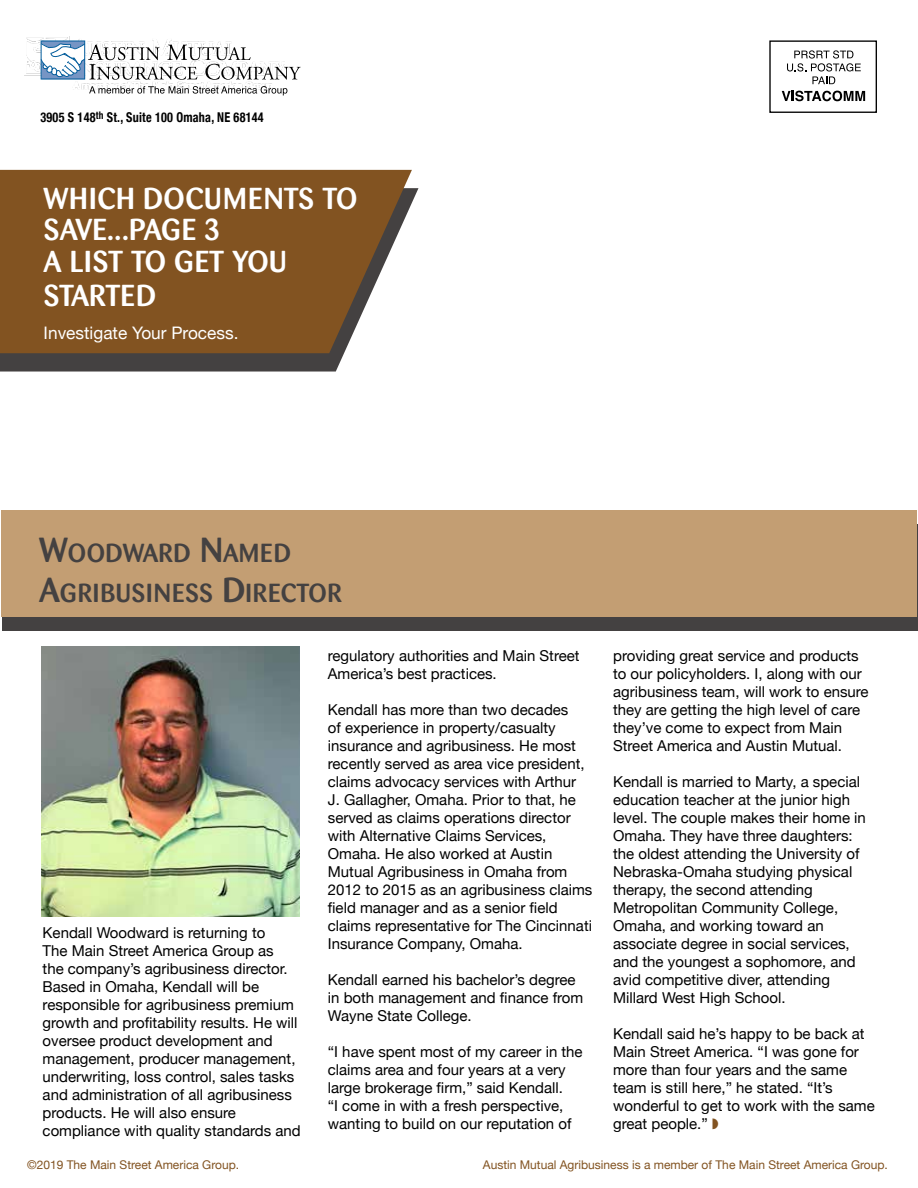
<style>
.page{position:relative;width:918px;height:1188px;background:#fff}
.page>*{position:absolute;margin:0;border:0;box-sizing:border-box;transform-origin:0 0}
.t1{font:500 30px/31.5px "Barmeno";letter-spacing:-.01em;color:#fff}
.t2{font:500 25.8px/40.5px "Barmeno";letter-spacing:.02em;color:#444141}
.t3{font:17.25px "Helvetica Neue";color:#fff}
.t4{font:15px/18px "Helvetica Neue";color:#000}
.t5{font:700 condensed 13.5px "Helvetica Neue";letter-spacing:.02em;color:#000;scale:.9 1}
.t6{font:12px "Helvetica Neue";color:#825321}
.s1{font-size:34.5px}
.s2{color:#825321}
</style>
<div class="page">
<div style="left:2px;top:524px;width:916px;height:107px;background:#444141"></div>
<div style="left:1px;top:511px;width:915px;height:106px;background:#c39e73"></div>
<svg style="left:0;top:188px;width:418px;height:184px;fill:#444141"></svg>
<img style="left:25px;top:36px;width:247px;height:54px">
<svg style="left:0;top:170px;width:412px;height:183px;background:#885e30"></svg>
<svg style="left:89px;top:86px;width:198px;height:9px"></svg>
<svg style="left:41px;top:40px;width:260px;height:40px"></svg>
<div style="left:769px;top:40px;width:108px;height:73px;border:1px solid #000"></div>
<svg style="left:787px;top:50px;width:74px;height:34px"></svg>
<svg style="left:782px;top:91px;width:83px;height:10px"></svg>
<img style="left:41px;top:647px;width:258px;height:269px">
<p class="t5" style="left:40px;top:109px;width:250px">3905 S 148<sup>th</sup> St., Suite 100 Omaha, NE 68144</p>
<h1 class="t1" style="left:44px;top:183px;width:43px">WHICH</h1>
<h1 class="t1" style="left:143px;top:183px;width:20px">DOCUMENTS</h1>
<h1 class="t1" style="left:322px;top:183px;width:18px">TO</h1>
<h1 class="t1" style="left:44px;top:214px;width:178px">SAVE...PAGE 3<br>A LIST TOGET</h1>
<h1 class="t1" style="left:232px;top:246px;width:19px">YOU</h1>
<h1 class="t1" style="left:44px;top:280px;width:63px">STARTED</h1>
<p class="t3" style="left:44px;top:323px;width:196px">Investigate Your Process.</p>
<h2 class="t2" style="left:39px;top:533px;width:304px"><span class="s1">W</span>OODWARD <span class="s1">N</span>AMED<br><span class="s1">A</span>GRIBUSINESS <span class="s1">D</span>IRECTOR</h2>
<p class="t4" style="left:43px;top:924px;width:260px">Kendall Woodward is returning to<br>The Main Street America Group as<br>the company’s agribusiness director.<br>Based in Omaha, Kendall will be responsible for agribusiness premium growth and profitability results. He will oversee product development and management, producer management, underwriting, loss control, sales tasks and administration of all agribusiness products. He will also ensure compliance with quality standards and</p>
<p class="t4" style="left:328px;top:646px;width:253px">regulatory authorities and Main Street<br>America’s best practices.</p>
<p class="t4" style="left:328px;top:700px;width:266px">Kendall has more than two decades<br>of experience in property/casualty insurance and agribusiness. He most recently served as area vice president, claims advocacy services with Arthur<br>J. Gallagher, Omaha. Prior to that, he served as claims operations director with Alternative Claims Services, Omaha. He also worked at Austin Mutual Agribusiness in Omaha from 2012 to 2015 as an agribusiness claims field manager and as a senior field claims representative for The Cincinnati Insurance Company, Omaha.</p>
<p class="t4" style="left:328px;top:970px;width:257px">Kendall earned his bachelor’s degree in both management and finance from<br>Wayne State College.</p>
<p class="t4" style="left:328px;top:1042px;width:256px">“I have spent most of my career in the claims area and four years at a very large brokerage firm,” said Kendall.<br>“I come in with a fresh perspective, wanting to build on our reputation of</p>
<p class="t4" style="left:613px;top:646px;width:257px">providing great service and products to our policyholders. I, along with our agribusiness team, will work to ensure they are getting the high level of care they’ve come to expect from Main Street America and Austin Mutual.</p>
<p class="t4" style="left:613px;top:772px;width:254px">Kendall is married to Marty, a special education teacher at the junior high level. The couple makes their home in Omaha. They have three daughters: the oldest attending the University of Nebraska-Omaha studying physical therapy, the second attending Metropolitan Community College, Omaha, and working toward an associate degree in social services, and the youngest a sophomore, and avid competitive diver, attending Millard West High School.</p>
<p class="t4" style="left:613px;top:1024px;width:263px">Kendall said he’s happy to be back at<br>Main Street America. “I was gone for more than four years and the same team is still here,” he stated. “It’s wonderful to get to work with the same great people.” <span class="s2">◗</span></p>
<p class="t6" style="left:27px;top:1158px;width:214px">©2019 The Main Street America Group.</p>
<p class="t6" style="left:483px;top:1158px;width:406px">Austin Mutual Agribusiness is a member of The Main Street America Group.</p>
</div>
